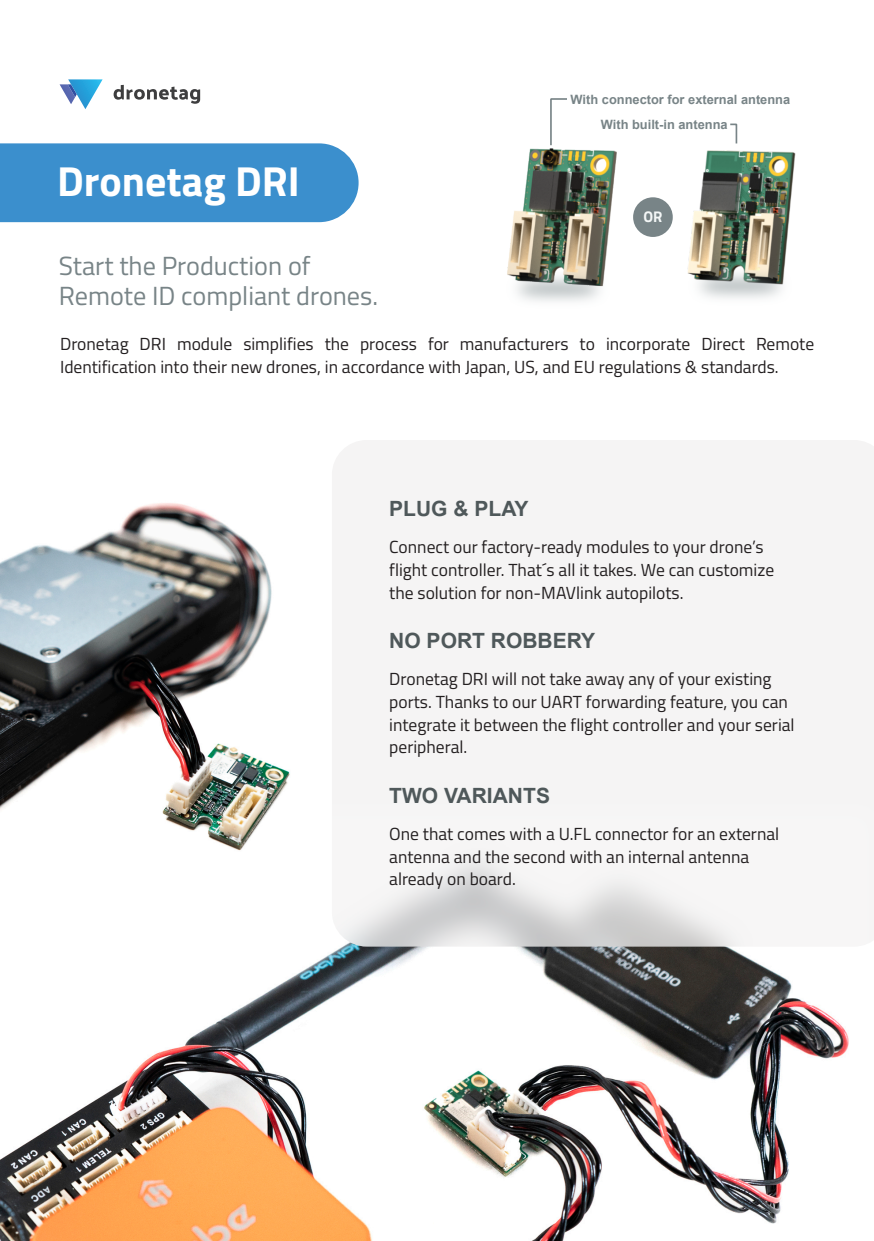
<style>
.page{position:relative;width:874px;height:1241px;background:#fff}
.page>*{position:absolute;margin:0;border:0;box-sizing:border-box;transform-origin:0 0}
.t1{font:700 42px "Titillium Web";color:#fff}
.t2{font:26.25px/29.8px "Titillium Web";color:#788487}
.t3{font:700 21px "Arial";color:#4f585a}
.t4{font:17.5px/22.8px "Titillium Web";color:#231f20}
.t5{font:700 15.4px "Titillium Web";color:#f4f7f7}
.t6{font:700 12.78px/25.4px "Arial";color:#788487}
</style>
<div class="page">
<div style="left:0;top:143px;width:358px;height:79px;background:#3b8fcd"></div>
<img style="left:0;top:946px;width:849px;height:294px">
<img style="left:0;top:503px;width:290px;height:348px">
<div style="left:332px;top:440px;width:541px;height:336px;background:#f5f4f4"></div>
<img style="left:332px;top:776px;width:541px;height:170px">
<svg style="left:113px;top:85px;width:87px;height:19px"></svg>
<svg style="left:60px;top:79px;width:43px;height:30px"></svg>
<img style="left:687px;top:150px;width:107px;height:123px">
<img style="left:688px;top:265px;width:102px;height:34px">
<div style="left:633px;top:197px;width:39px;height:40px;background:#788487;border-radius:50%"></div>
<img style="left:507px;top:148px;width:110px;height:120px">
<img style="left:507px;top:268px;width:98px;height:34px">
<svg style="left:550px;top:98px;width:17px;height:48px"></svg>
<svg style="left:730px;top:123px;width:7px;height:21px"></svg>
<h1 class="t1" style="left:57px;top:148px;width:244px">Dronetag DRI</h1>
<p class="t6" style="left:600px;top:87px;width:191px;text-indent:-30px">With connector for external antenna<br>With built-in antenna</p>
<p class="t5" style="left:643px;top:205px;width:21px">OR</p>
<h2 class="t2" style="left:59px;top:251px;width:320px">Start the Production of<br>Remote ID compliant drones.</h2>
<p class="t4" style="left:60px;top:332px;width:755px">Dronetag DRI module simplifies the process for manufacturers to incorporate Direct Remote<br>Identification into their new drones, in accordance with Japan, US, and EU regulations &amp; standards.</p>
<p class="t3" style="left:389px;top:501px;width:141px">PLUG &amp; PLAY</p>
<p class="t4" style="left:389px;top:535px;width:386px">Connect our factory-ready modules to your drone’s flight controller. That´s all it takes. We can customize the solution for non-MAVlink autopilots.</p>
<p class="t3" style="left:389px;top:633px;width:207px">NO PORT ROBBERY</p>
<p class="t4" style="left:389px;top:667px;width:407px">Dronetag DRI will not take away any of your existing ports. Thanks to our UART forwarding feature, you can integrate it between the flight controller and your serial peripheral.</p>
<p class="t3" style="left:389px;top:787px;width:162px">TWO VARIANTS</p>
<p class="t4" style="left:389px;top:821px;width:391px">One that comes with a U.FL connector for an external antenna and the second with an internal antenna already on board.</p>
</div>
